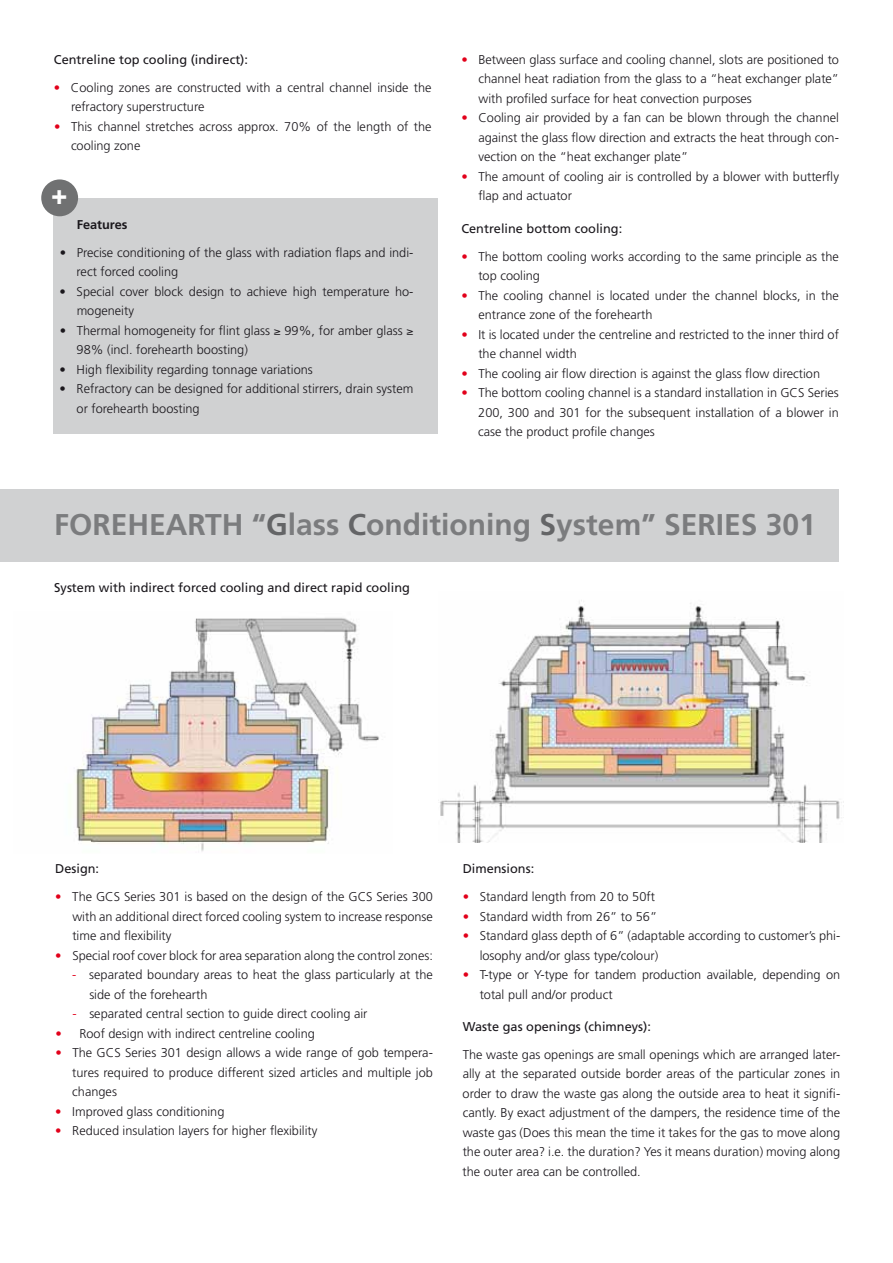
<style>
.page{position:relative;width:893px;height:1263px;background:#fff}
.page>*{position:absolute;margin:0;border:0;box-sizing:border-box;transform-origin:0 0}
.t1{font:700 30px "Frutiger";color:#7b7c7e}
.t2{font:900 27.3px "Frutiger";color:#fff}
.t3{font:300 12.75px/19.5px "Frutiger";color:#1a171c}
.t4{font:12.75px "Frutiger";color:#1a171c}
.t5{font:700 12.75px "Frutiger";color:#1a171c}
.s1{color:#e2001a}
.s2{color:#646567}
</style>
<div class="page">
<div style="left:0;top:489px;width:839px;height:72px;background:#d0d1d2"></div>
<div style="left:53px;top:198px;width:385px;height:235px;background:#d0d1d2"></div>
<div style="left:41px;top:179px;width:37px;height:37px;background:#707172;border-radius:50%"></div>
<img style="left:440px;top:600px;width:402px;height:242px">
<img style="left:75px;top:617px;width:304px;height:235px">
<p class="t4" style="left:54px;top:52px;width:196px">Centreline top cooling (indirect):</p>
<p class="t3" style="left:71px;top:78px;width:362px;text-indent:-17px"><span class="s1">•</span> Cooling zones are constructed with a central channel inside the refractory superstructure</p>
<p class="t3" style="left:71px;top:117px;width:362px;text-indent:-17px"><span class="s1">•</span> This channel stretches across approx. 70% of the length of the cooling zone</p>
<h2 class="t2" style="left:51px;top:178px;width:18px">+</h2>
<p class="t5" style="left:77px;top:217px;width:52px">Features</p>
<p class="t3" style="left:77px;top:243px;width:338px;text-indent:-17px">• Precise conditioning of the glass with radiation flaps and indi&shy;rect forced cooling</p>
<p class="t3" style="left:77px;top:282px;width:338px;text-indent:-17px">• Special cover block design to achieve high temperature ho&shy;mogeneity</p>
<p class="t3" style="left:77px;top:321px;width:338px;text-indent:-17px">• Thermal homogeneity for flint glass ≥ 99%, for amber glass ≥<br>98% (incl. forehearth boosting)</p>
<p class="t3" style="left:60px;top:360px;width:255px">• High flexibility regarding tonnage variations</p>
<p class="t3" style="left:77px;top:379px;width:338px;text-indent:-17px">• Refractory can be designed for additional stirrers, drain system or forehearth boosting</p>
<p class="t3" style="left:478px;top:50px;width:362px;text-align:justify;text-indent:-17px"><span class="s1">•</span> Between glass surface and cooling channel, slots are positioned to channel heat radiation from the glass to a “heat exchanger plate” with profiled surface for heat convection purposes</p>
<p class="t3" style="left:478px;top:108px;width:362px;text-align:justify;text-indent:-17px"><span class="s1">•</span> Cooling air provided by a fan can be blown through the channel against the glass flow direction and extracts the heat through con&shy;vection on the “heat exchanger plate”</p>
<p class="t3" style="left:478px;top:167px;width:362px;text-indent:-17px"><span class="s1">•</span> The amount of cooling air is controlled by a blower with butterfly flap and actuator</p>
<p class="t4" style="left:461px;top:221px;width:162px">Centreline bottom cooling:</p>
<p class="t3" style="left:478px;top:246px;width:362px;text-indent:-17px"><span class="s1">•</span> The bottom cooling works according to the same principle as the top cooling</p>
<p class="t3" style="left:478px;top:285px;width:362px;text-indent:-17px"><span class="s1">•</span> The cooling channel is located under the channel blocks, in the entrance zone of the forehearth</p>
<p class="t3" style="left:478px;top:324px;width:362px;text-indent:-17px"><span class="s1">•</span> It is located under the centreline and restricted to the inner third of the channel width</p>
<p class="t3" style="left:461px;top:363px;width:360px"><span class="s1">•</span> The cooling air flow direction is against the glass flow direction</p>
<p class="t3" style="left:478px;top:383px;width:362px;text-align:justify;text-indent:-17px"><span class="s1">•</span> The bottom cooling channel is a standard installation in GCS Series 200, 300 and 301 for the subsequent installation of a blower in case the product profile changes</p>
<h1 class="t1" style="left:54px;top:507px;width:35px">Forehearth</h1>
<h1 class="t1" style="left:252px;top:507px;width:445px">“<span class="s2">G</span>lass <span class="s2">C</span>onditioning <span class="s2">S</span>ystem” Series</h1>
<h1 class="t1" style="left:766px;top:507px;width:52px">301</h1>
<p class="t4" style="left:54px;top:580px;width:357px">System with indirect forced cooling and direct rapid cooling</p>
<p class="t4" style="left:55px;top:861px;width:45px">Design:</p>
<p class="t3" style="left:72px;top:887px;width:362px;text-align:justify;text-indent:-17px"><span class="s1">•</span> The GCS Series 301 is based on the design of the GCS Series 300 with an additional direct forced cooling system to increase response time and flexibility</p>
<p class="t3" style="left:55px;top:945px;width:379px"><span class="s1">•</span> Special roof cover block for area separation along the control zones:</p>
<p class="t3" style="left:89px;top:965px;width:345px;text-indent:-17px"><span class="s1">-</span> separated boundary areas to heat the glass particularly at the side of the forehearth</p>
<p class="t3" style="left:72px;top:1004px;width:297px"><span class="s1">-</span> separated central section to guide direct cooling air</p>
<p class="t3" style="left:55px;top:1023px;width:261px"><span class="s1">•</span> Roof design with indirect centreline cooling</p>
<p class="t3" style="left:72px;top:1043px;width:362px;text-align:justify;text-indent:-17px"><span class="s1">•</span> The GCS Series 301 design allows a wide range of gob tempera&shy;tures required to produce different sized articles and multiple job changes</p>
<p class="t3" style="left:55px;top:1101px;width:171px"><span class="s1">•</span> Improved glass conditioning</p>
<p class="t3" style="left:55px;top:1121px;width:264px"><span class="s1">•</span> Reduced insulation layers for higher flexibility</p>
<p class="t4" style="left:463px;top:861px;width:73px">Dimensions:</p>
<p class="t3" style="left:463px;top:887px;width:194px"><span class="s1">•</span> Standard length from 20 to 50ft</p>
<p class="t3" style="left:463px;top:906px;width:196px"><span class="s1">•</span> Standard width from 26” to 56”</p>
<p class="t3" style="left:480px;top:926px;width:362px;text-indent:-17px"><span class="s1">•</span> Standard glass depth of 6” (adaptable according to customer’s phi&shy;losophy and/or glass type/colour)</p>
<p class="t3" style="left:480px;top:965px;width:362px;text-indent:-17px"><span class="s1">•</span> T-type or Y-type for tandem production available, depending on total pull and/or product</p>
<p class="t4" style="left:463px;top:1019px;width:190px">Waste gas openings (chimneys):</p>
<p class="t3" style="left:463px;top:1045px;width:379px;text-align:justify">The waste gas openings are small openings which are arranged later&shy;ally at the separated outside border areas of the particular zones in order to draw the waste gas along the outside area to heat it signifi&shy;cantly. By exact adjustment of the dampers, the residence time of the waste gas (Does this mean the time it takes for the gas to move along the outer area? i.e. the duration? Yes it means duration) moving along the outer area can be controlled.</p>
</div>
